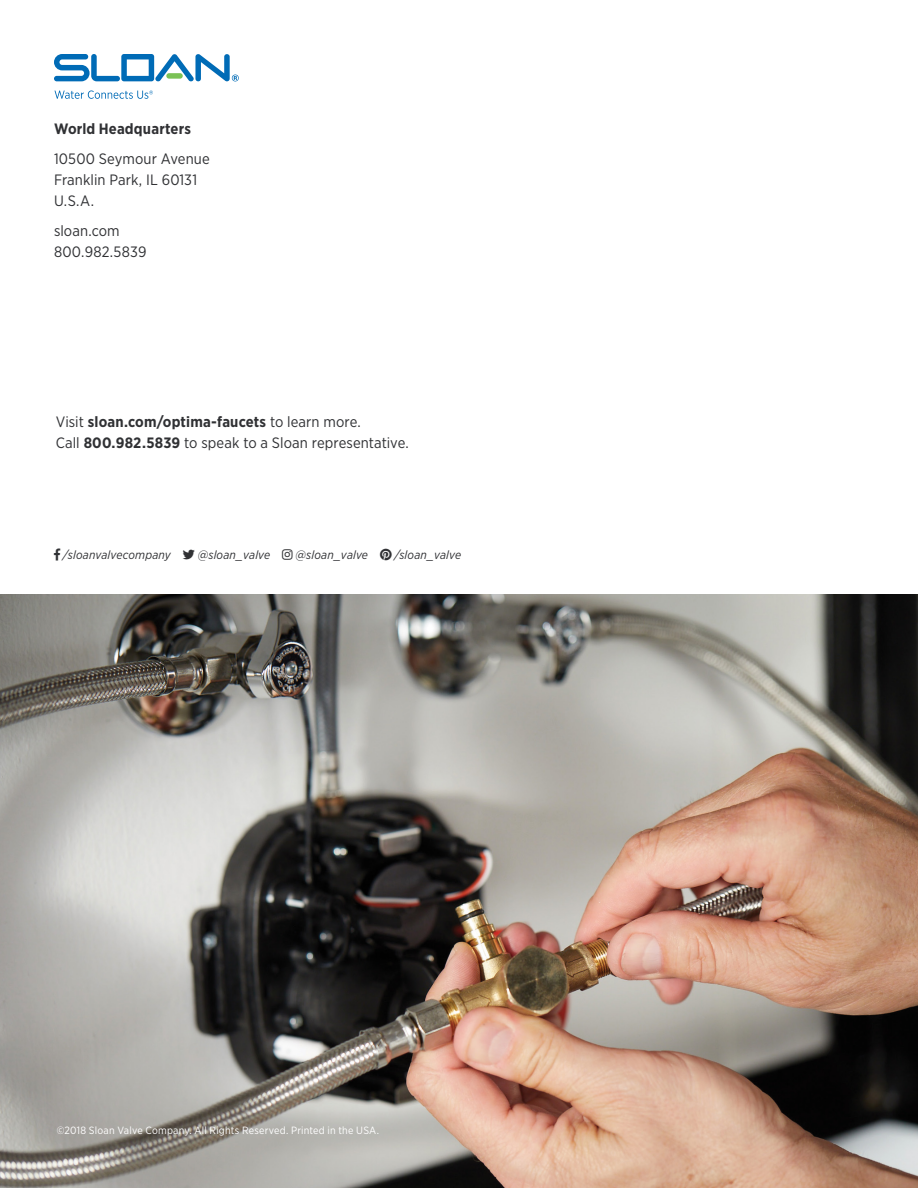
<style>
.page{position:relative;width:918px;height:1188px;background:#fff}
.page>*{position:absolute;margin:0;border:0;box-sizing:border-box;transform-origin:0 0}
.base{font:15px/21px "Gotham Narrow";letter-spacing:.005em;color:#303134}
.base-2{font:700 15px "Gotham Narrow";letter-spacing:.015em;color:#303134}
.t1{font:italic 12px "Gotham Narrow";letter-spacing:.01em;color:#303134}
.base-smaller{font:10.5px "Gotham Narrow";letter-spacing:.02em;color:#fff}
.s1{font-weight:700}
</style>
<div class="page">
<svg style="left:54px;top:54px;width:185px;height:28px"></svg>
<svg style="left:55px;top:90px;width:98px;height:9px"></svg>
<img style="left:0;top:594px;width:918px;height:594px">
<p class="base-2" style="left:54px;top:119px;width:139px">World Headquarters</p>
<p class="base" style="left:54px;top:148px;width:157px">10500 Seymour Avenue<br>Franklin Park, IL 60131<br>U.S.A.</p>
<p class="base" style="left:54px;top:220px;width:94px">sloan.com<br>800.982.5839</p>
<p class="base" style="left:56px;top:411px;width:355px">Visit <span class="s1">sloan.com/optima-faucets</span> to learn more.<br>Call <span class="s1">800.982.5839</span> to speak to a Sloan representative.</p>
<p class="t1" style="left:63px;top:548px;width:109px">/sloanvalvecompany</p>
<p class="t1" style="left:198px;top:548px;width:74px">@sloan_valve</p>
<p class="t1" style="left:296px;top:548px;width:74px">@sloan_valve</p>
<p class="t1" style="left:395px;top:548px;width:68px">/sloan_valve</p>
<p class="base-smaller" style="left:57px;top:1124px;width:324px">©2018 Sloan Valve Company. All Rights Reserved. Printed in the USA.</p>
</div>
